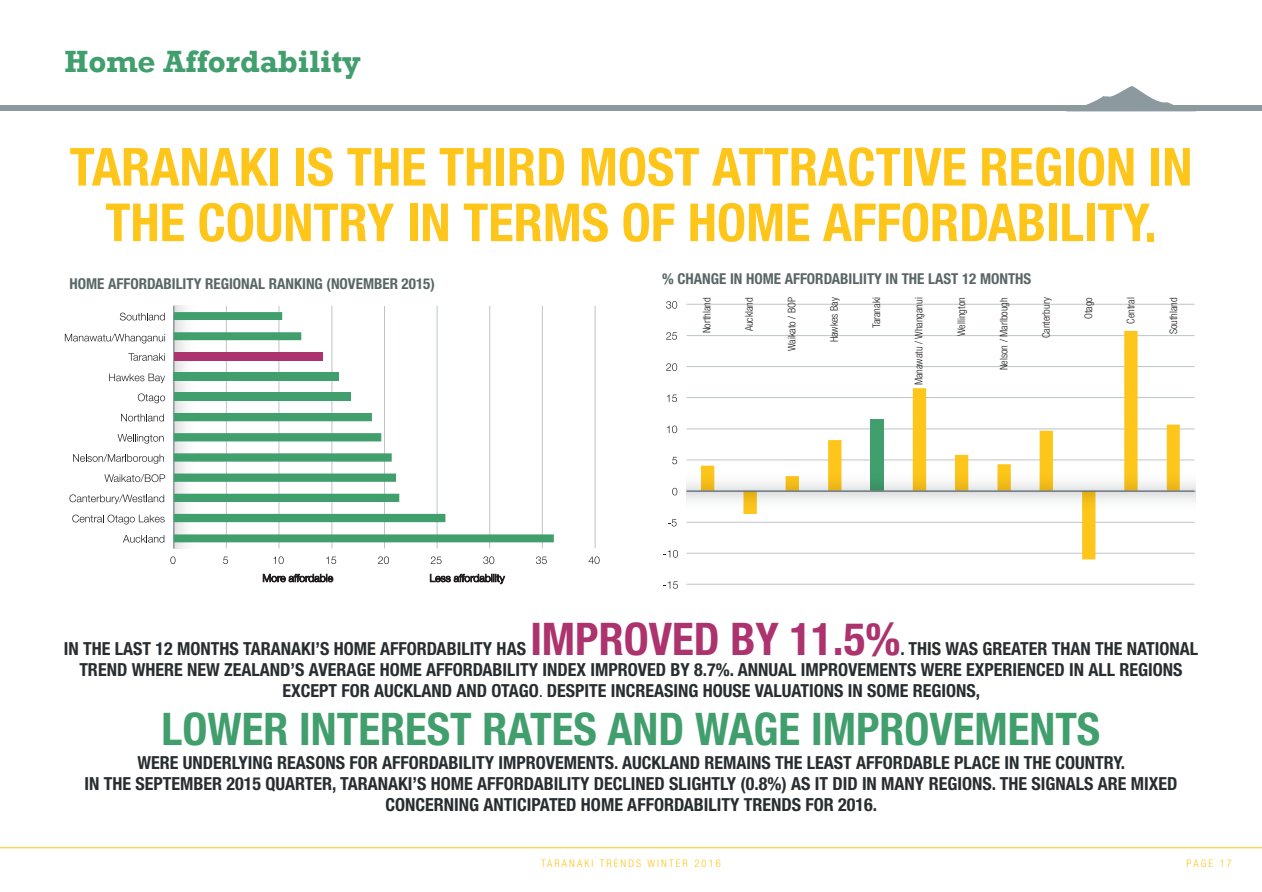
<style>
.page{position:relative;width:1262px;height:892px;background:#fff}
.page>*{position:absolute;margin:0;border:0;box-sizing:border-box;transform-origin:0 0}
.t1{font:700 condensed 52.5px/55.5px "Helvetica Neue LT Pro";color:#fec51b}
.t2{font:700 condensed 45px "Helvetica Neue LT Pro";color:#419e6d}
.t3{font:700 condensed 45px "Helvetica Neue LT Pro";color:#ac336d}
.t4{font:700 31.5px "Rockwell";color:#419e6d}
.t5{font:700 condensed 18px/21px "Helvetica Neue LT Pro";color:#282d30}
.t6{font:700 condensed 15px "Helvetica Neue LT Pro";color:#5a6666}
.t7{font:300 condensed 10.5px "Helvetica Neue LT Pro";color:#231f20}
.t8{font:300 condensed 10.5px "Helvetica Neue LT Pro";letter-spacing:.2em;color:#fec51b}
.s1{font-weight:400}
</style>
<div class="page">
<hr style="left:0;top:847px;width:1261px;height:1px;background:#fec51b">
<div style="left:0;top:105px;width:1261px;height:6px;background:#8c9aa0"></div>
<svg style="left:1086px;top:86px;width:87px;height:19px"></svg>
<hr style="left:686px;top:583px;width:508px;height:1px;background:#bdc4c8">
<hr style="left:686px;top:552px;width:508px;height:1px;background:#bdc4c8">
<hr style="left:686px;top:521px;width:508px;height:1px;background:#bdc4c8">
<hr style="left:686px;top:459px;width:508px;height:1px;background:#bdc4c8">
<hr style="left:686px;top:428px;width:508px;height:1px;background:#bdc4c8">
<hr style="left:686px;top:397px;width:508px;height:1px;background:#bdc4c8">
<hr style="left:686px;top:366px;width:508px;height:1px;background:#bdc4c8">
<hr style="left:686px;top:335px;width:508px;height:1px;background:#bdc4c8">
<hr style="left:686px;top:304px;width:508px;height:1px;background:#bdc4c8">
<svg style="left:700px;top:331px;width:479px;height:228px"></svg>
<svg style="left:663px;top:581px;width:14px;height:7px"></svg>
<svg style="left:663px;top:550px;width:15px;height:7px"></svg>
<svg style="left:668px;top:519px;width:8px;height:7px"></svg>
<svg style="left:672px;top:487px;width:5px;height:8px"></svg>
<svg style="left:672px;top:456px;width:5px;height:8px"></svg>
<svg style="left:666px;top:425px;width:11px;height:8px"></svg>
<svg style="left:666px;top:394px;width:11px;height:8px"></svg>
<svg style="left:666px;top:363px;width:11px;height:8px"></svg>
<svg style="left:666px;top:332px;width:11px;height:7px"></svg>
<svg style="left:666px;top:301px;width:11px;height:7px"></svg>
<svg style="left:686px;top:470px;width:508px;height:21px"></svg>
<svg style="left:686px;top:491px;width:509px;height:21px"></svg>
<svg style="left:174px;top:306px;width:25px;height:242px"></svg>
<hr style="left:173px;top:306px;width:1px;height:242px;background:#8c9aa0">
<svg style="left:170px;top:556px;width:5px;height:8px"></svg>
<svg style="left:123px;top:535px;width:41px;height:7px"></svg>
<svg style="left:72px;top:514px;width:93px;height:10px"></svg>
<svg style="left:69px;top:494px;width:95px;height:10px"></svg>
<svg style="left:104px;top:474px;width:61px;height:8px"></svg>
<svg style="left:73px;top:454px;width:91px;height:9px"></svg>
<svg style="left:118px;top:434px;width:46px;height:9px"></svg>
<svg style="left:121px;top:413px;width:43px;height:8px"></svg>
<svg style="left:138px;top:393px;width:27px;height:10px"></svg>
<svg style="left:128px;top:353px;width:37px;height:8px"></svg>
<svg style="left:120px;top:312px;width:45px;height:8px"></svg>
<hr style="left:226px;top:306px;width:1px;height:242px;background:#bdc4c8">
<hr style="left:278px;top:306px;width:1px;height:242px;background:#bdc4c8">
<hr style="left:331px;top:306px;width:1px;height:242px;background:#bdc4c8">
<hr style="left:384px;top:306px;width:1px;height:242px;background:#bdc4c8">
<hr style="left:436px;top:306px;width:1px;height:242px;background:#bdc4c8">
<hr style="left:489px;top:306px;width:1px;height:242px;background:#bdc4c8">
<hr style="left:542px;top:306px;width:1px;height:242px;background:#bdc4c8">
<hr style="left:594px;top:306px;width:1px;height:242px;background:#bdc4c8">
<svg style="left:174px;top:312px;width:379px;height:230px"></svg>
<svg style="left:223px;top:556px;width:5px;height:8px"></svg>
<svg style="left:273px;top:556px;width:10px;height:8px"></svg>
<svg style="left:326px;top:556px;width:10px;height:8px"></svg>
<svg style="left:378px;top:556px;width:11px;height:8px"></svg>
<svg style="left:430px;top:556px;width:11px;height:8px"></svg>
<svg style="left:483px;top:556px;width:11px;height:8px"></svg>
<svg style="left:536px;top:556px;width:10px;height:8px"></svg>
<svg style="left:588px;top:556px;width:11px;height:8px"></svg>
<svg style="left:263px;top:573px;width:70px;height:9px"></svg>
<svg style="left:430px;top:573px;width:75px;height:10px"></svg>
<svg style="left:65px;top:333px;width:100px;height:10px"></svg>
<svg style="left:109px;top:373px;width:56px;height:10px"></svg>
<h3 class="t4" style="left:64px;top:42px;width:298px">Home Affordability</h3>
<h1 class="t1" style="left:105px;top:138px;width:1088px;text-indent:-36px">TARANAKI IS THE THIRD MOST ATTRACTIVE REGION IN<br>THE COUNTRY IN TERMS OF HOME</h1>
<h1 class="t1" style="left:822px;top:194px;width:335px">AFFORDABILITY.</h1>
<p class="t6" style="left:69px;top:274px;width:208px">HOME AFFORDABILITY REGIONAL RANKING</p>
<p class="t6" style="left:326px;top:274px;width:110px">(NOVEMBER 2015)</p>
<p class="t6" style="left:662px;top:269px;width:33px">% CHANG</p>
<p class="t6" style="left:719px;top:269px;width:314px">E IN HOME AFFORDABILIITY IN THE LAST 12 MONTHS</p>
<p class="t7" style="left:700px;top:333px;width:37px;rotate:-90deg">Northland</p>
<p class="t7" style="left:743px;top:331px;width:36px;rotate:-90deg">Auckland</p>
<p class="t7" style="left:785px;top:351px;width:55px;rotate:-90deg">Waikato / BOP</p>
<p class="t7" style="left:827px;top:342px;width:47px;rotate:-90deg">Hawkes Bay</p>
<p class="t7" style="left:870px;top:328px;width:33px;rotate:-90deg">Taranaki</p>
<p class="t7" style="left:912px;top:385px;width:90px;rotate:-90deg">Manawatu / Whanganui</p>
<p class="t7" style="left:955px;top:336px;width:40px;rotate:-90deg">Wellington</p>
<p class="t7" style="left:997px;top:370px;width:74px;rotate:-90deg">Nelson / Marlbough</p>
<p class="t7" style="left:1039px;top:338px;width:42px;rotate:-90deg">Canterbury</p>
<p class="t7" style="left:1082px;top:319px;width:24px;rotate:-90deg">Otago</p>
<p class="t7" style="left:1124px;top:323px;width:28px;rotate:-90deg">Central</p>
<p class="t7" style="left:1166px;top:334px;width:39px;rotate:-90deg">Southland</p>
<h2 class="t3" style="left:530px;top:611px;width:371px">IMPROVED BY 11.5%</h2>
<p class="t5" style="left:64px;top:637px;width:292px">IN THE LAST 12 MONTHS TARANAKI’S HOME</p>
<p class="t5" style="left:380px;top:637px;width:146px">AFFORDABILITY HAS</p>
<p class="t5" style="left:900px;top:637px;width:295px">. THIS WAS GREATER THAN THE NATIONAL</p>
<p class="t5" style="left:79px;top:658px;width:322px">TREND WHERE NEW ZEALAND’S AVERAGE HOME</p>
<p class="t5" style="left:282px;top:658px;width:900px;text-indent:144px">AFFORDABILITY INDEX IMPROVED BY 8.7%. ANNUAL IMPROVEMENTS WERE EXPERIENCED IN ALL REGIONS<br>EXCEPT FOR AUCKLAND AND OTAGO<span class="s1">.</span> DESPITE INCREASING HOUSE</p>
<p class="t5" style="left:754px;top:679px;width:124px">VALUATIONS IN SOME</p>
<p class="t5" style="left:912px;top:679px;width:69px">REGIONS,</p>
<h2 class="t2" style="left:162px;top:701px;width:936px">LOWER INTEREST RATES AND WAGE IMPROVEMENTS</h2>
<p class="t5" style="left:137px;top:751px;width:795px">WERE UNDERLYING REASONS FOR AFFORDABILITY IMPROVEMENTS. AUCKLAND REMAINS THE LEAST AFFORDABLE</p>
<p class="t5" style="left:953px;top:751px;width:172px">PLACE IN THE COUNTRY.</p>
<p class="t5" style="left:85px;top:772px;width:98px">IN THE SEPTEMBE</p>
<p class="t5" style="left:212px;top:772px;width:240px">R 2015 QUARTER, TARANAKI’S HOME</p>
<p class="t5" style="left:385px;top:772px;width:793px;text-indent:92px">AFFORDABILITY DECLINED SLIGHTLY (0.8%) AS IT DID IN MANY REGIONS. THE SIGNALS ARE MIXED<br>CONCERNING ANTICIPATED HOME</p>
<p class="t5" style="left:627px;top:793px;width:251px">AFFORDABILITY TRENDS FOR 2016.</p>
<p class="t8" style="left:541px;top:856px;width:181px">TARANAKI TRENDS WINTER 2016</p>
<p class="t8" style="left:1186px;top:856px;width:47px">PAGE 17</p>
</div>
